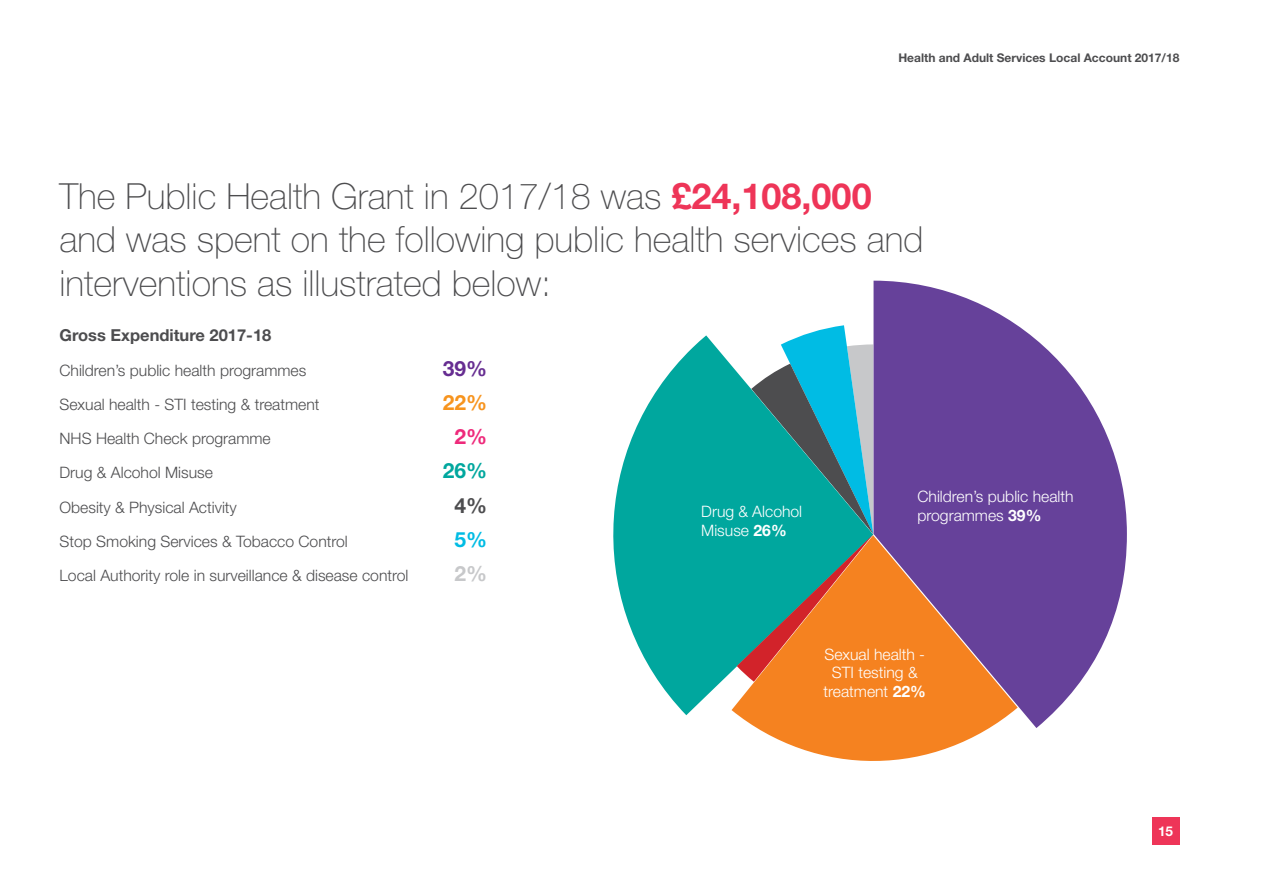
<style>
.page{position:relative;width:1263px;height:893px;background:#fff}
.page>*{position:absolute;margin:0;border:0;box-sizing:border-box;transform-origin:0 0}
.t1{font:100 36px/43.2px "Helvetica Neue LT Std";color:#4d4d4f}
.t2{font:700 21px "Helvetica Neue LT Std";color:#662d91}
.t3{font:700 21px "Helvetica Neue LT Std";color:#f7941e}
.t4{font:700 21px "Helvetica Neue LT Std";color:#00a79e}
.t5{font:700 21px "Helvetica Neue LT Std";color:#ee2a7b}
.t6{font:700 21px "Helvetica Neue LT Std";color:#4d4d4f}
.t7{font:700 21px "Helvetica Neue LT Std";color:#00bce4}
.t8{font:700 21px "Helvetica Neue LT Std";color:#c7c8ca}
.t9{font:700 16.5px "Helvetica Neue LT Std";color:#4d4d4f}
.t10{font:300 15.75px "Helvetica Neue LT Std";color:#4d4d4f}
.t11{font:300 15.75px/18.9px "Helvetica Neue LT Std";color:#fff}
.t12{font:700 13.5px "Helvetica Neue LT Std";color:#fff}
.t13{font:700 12px "Helvetica Neue LT Std";color:#4d4d4f}
.s1{font-weight:700;color:#ee3558}
.s2{font-weight:700}
</style>
<div class="page">
<svg style="left:613px;top:335px;width:124px;height:380px;fill:#00a79e"></svg>
<svg style="left:737px;top:325px;width:136px;height:210px;background:#3dabb2"></svg>
<svg style="left:731px;top:535px;width:258px;height:226px;background:#b1945d"></svg>
<svg style="left:873px;top:281px;width:254px;height:447px;fill:#66419a"></svg>
<div style="left:1152px;top:817px;width:27px;height:28px;background:#ee3558"></div>
<p class="t13" style="left:898px;top:50px;width:282px">Health and Adult Services Local Account 2017/18</p>
<h1 class="t1" style="left:60px;top:175px;width:865px">The Public Health Grant in 2017/18 was <span class="s1">£24,108,000 </span>and was spent on the following public health services and interventions as illustrated below:</h1>
<p class="t9" style="left:60px;top:325px;width:213px">Gross Expenditure 2017-18</p>
<p class="t10" style="left:60px;top:360px;width:248px">Children’s public health programmes</p>
<h2 class="t2" style="left:443px;top:355px;width:46px">39%</h2>
<p class="t10" style="left:60px;top:395px;width:261px">Sexual health - STI testing &amp; treatment</p>
<h2 class="t3" style="left:443px;top:389px;width:46px">22%</h2>
<p class="t10" style="left:60px;top:429px;width:213px">NHS Health Check programme</p>
<h2 class="t5" style="left:454px;top:424px;width:34px">2%</h2>
<p class="t10" style="left:60px;top:463px;width:155px">Drug &amp; Alcohol Misuse</p>
<h2 class="t4" style="left:443px;top:458px;width:46px">26%</h2>
<p class="t10" style="left:60px;top:497px;width:179px">Obesity &amp; Physical Activity</p>
<h2 class="t6" style="left:454px;top:492px;width:34px">4%</h2>
<p class="t10" style="left:60px;top:532px;width:290px">Stop Smoking Services &amp; Tobacco Control</p>
<h2 class="t7" style="left:454px;top:526px;width:34px">5%</h2>
<p class="t10" style="left:60px;top:566px;width:350px">Local Authority role in surveillance &amp; disease control</p>
<h2 class="t8" style="left:454px;top:561px;width:34px">2%</h2>
<p class="t11" style="left:917px;top:486px;width:158px">Children’s public health programmes <span class="s2">39%</span></p>
<p class="t11" style="left:701px;top:502px;width:102px">Drug &amp; Alcohol<br>Misuse <span class="s2">26%</span></p>
<p class="t11" style="left:823px;top:644px;width:104px;text-align:center">Sexual health -<br>STI testing &amp; treatment <span class="s2">22%</span></p>
<p class="t12" style="left:1158px;top:822px;width:17px">15</p>
</div>
